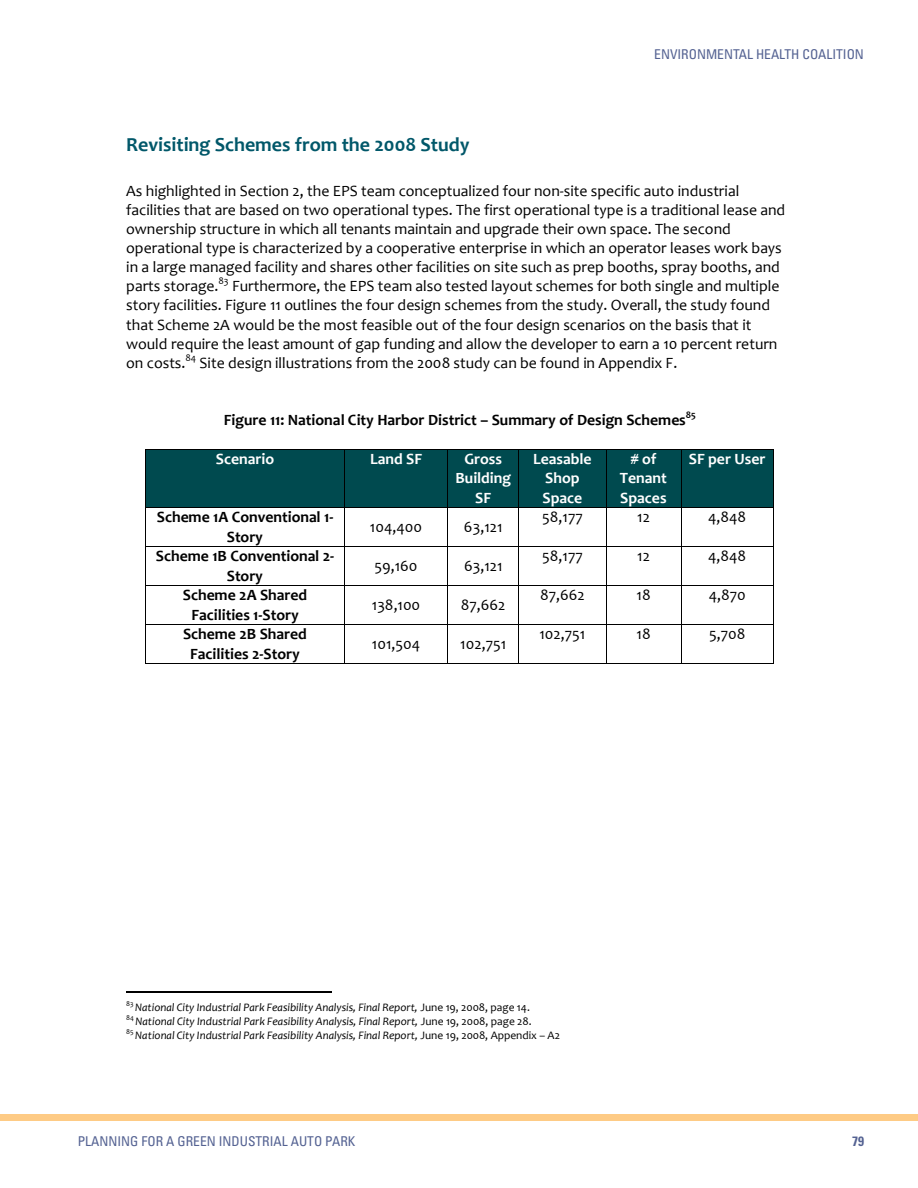
<style>
.page{position:relative;width:918px;height:1188px;background:#fff}
.page>*{position:absolute;margin:0;border:0;box-sizing:border-box;transform-origin:0 0}
.t1{font:700 19.95px "Candara";color:#005769}
.t2{font:15.75px/19px "Candara";color:#000}
.t3{font:700 15.75px/19.2px "Candara";color:#000;text-align:center}
.t4{font:700 15.75px/19px "Candara";color:#fff;text-align:center}
.t5{font:condensed 13.5px "Univers";color:#546292}
.t6{font:700 condensed 13.5px "Univers";color:#546292}
.t7{font:italic 11.4px/14px "Candara";color:#000}
.t8{font:9.9px "Candara";color:#000}
.t9{font:700 9.9px "Candara";color:#000}
.s1{font-style:normal}
</style>
<div class="page">
<div style="left:0;top:1114px;width:918px;height:7px;background:#fecb85"></div>
<div style="left:146px;top:450px;width:198px;height:57px;background:#004a4f"></div>
<div style="left:345px;top:450px;width:102px;height:57px;background:#004a4f"></div>
<div style="left:448px;top:450px;width:70px;height:57px;background:#004a4f"></div>
<div style="left:519px;top:450px;width:87px;height:57px;background:#004a4f"></div>
<div style="left:606px;top:450px;width:75px;height:57px;background:#004a4f"></div>
<div style="left:681px;top:450px;width:92px;height:57px;background:#004a4f"></div>
<hr style="left:146px;top:449px;width:198px;height:1px;background:#000">
<hr style="left:345px;top:449px;width:102px;height:1px;background:#000">
<hr style="left:448px;top:449px;width:70px;height:1px;background:#000">
<hr style="left:519px;top:449px;width:87px;height:1px;background:#000">
<hr style="left:606px;top:449px;width:75px;height:1px;background:#000">
<hr style="left:681px;top:449px;width:92px;height:1px;background:#000">
<hr style="left:146px;top:450px;width:1px;height:57px;background:#000">
<hr style="left:344px;top:450px;width:1px;height:57px;background:#000">
<hr style="left:447px;top:450px;width:1px;height:57px;background:#000">
<hr style="left:518px;top:450px;width:1px;height:57px;background:#000">
<hr style="left:606px;top:450px;width:1px;height:57px;background:#000">
<hr style="left:681px;top:450px;width:1px;height:57px;background:#000">
<hr style="left:773px;top:450px;width:1px;height:57px;background:#000">
<hr style="left:146px;top:507px;width:198px;height:1px;background:#000">
<hr style="left:345px;top:507px;width:102px;height:1px;background:#000">
<hr style="left:448px;top:507px;width:70px;height:1px;background:#000">
<hr style="left:519px;top:507px;width:87px;height:1px;background:#000">
<hr style="left:606px;top:507px;width:75px;height:1px;background:#000">
<hr style="left:681px;top:507px;width:92px;height:1px;background:#000">
<hr style="left:146px;top:508px;width:1px;height:38px;background:#000">
<hr style="left:344px;top:508px;width:1px;height:38px;background:#000">
<hr style="left:447px;top:508px;width:1px;height:38px;background:#000">
<hr style="left:518px;top:508px;width:1px;height:38px;background:#000">
<hr style="left:606px;top:508px;width:1px;height:38px;background:#000">
<hr style="left:681px;top:508px;width:1px;height:38px;background:#000">
<hr style="left:773px;top:508px;width:1px;height:38px;background:#000">
<hr style="left:146px;top:546px;width:198px;height:1px;background:#000">
<hr style="left:345px;top:546px;width:102px;height:1px;background:#000">
<hr style="left:448px;top:546px;width:70px;height:1px;background:#000">
<hr style="left:519px;top:546px;width:87px;height:1px;background:#000">
<hr style="left:606px;top:546px;width:75px;height:1px;background:#000">
<hr style="left:681px;top:546px;width:92px;height:1px;background:#000">
<hr style="left:146px;top:547px;width:1px;height:38px;background:#000">
<hr style="left:344px;top:547px;width:1px;height:38px;background:#000">
<hr style="left:447px;top:547px;width:1px;height:38px;background:#000">
<hr style="left:518px;top:547px;width:1px;height:38px;background:#000">
<hr style="left:606px;top:547px;width:1px;height:38px;background:#000">
<hr style="left:681px;top:547px;width:1px;height:38px;background:#000">
<hr style="left:773px;top:547px;width:1px;height:38px;background:#000">
<hr style="left:146px;top:585px;width:198px;height:1px;background:#000">
<hr style="left:345px;top:585px;width:102px;height:1px;background:#000">
<hr style="left:448px;top:585px;width:70px;height:1px;background:#000">
<hr style="left:519px;top:585px;width:87px;height:1px;background:#000">
<hr style="left:606px;top:585px;width:75px;height:1px;background:#000">
<hr style="left:681px;top:585px;width:92px;height:1px;background:#000">
<hr style="left:146px;top:586px;width:1px;height:38px;background:#000">
<hr style="left:344px;top:586px;width:1px;height:38px;background:#000">
<hr style="left:447px;top:586px;width:1px;height:38px;background:#000">
<hr style="left:518px;top:586px;width:1px;height:38px;background:#000">
<hr style="left:606px;top:586px;width:1px;height:38px;background:#000">
<hr style="left:681px;top:586px;width:1px;height:38px;background:#000">
<hr style="left:773px;top:586px;width:1px;height:38px;background:#000">
<hr style="left:146px;top:624px;width:198px;height:1px;background:#000">
<hr style="left:345px;top:624px;width:102px;height:1px;background:#000">
<hr style="left:448px;top:624px;width:70px;height:1px;background:#000">
<hr style="left:519px;top:624px;width:87px;height:1px;background:#000">
<hr style="left:606px;top:624px;width:75px;height:1px;background:#000">
<hr style="left:681px;top:624px;width:92px;height:1px;background:#000">
<hr style="left:146px;top:625px;width:1px;height:38px;background:#000">
<hr style="left:146px;top:663px;width:198px;height:1px;background:#000">
<hr style="left:344px;top:625px;width:1px;height:38px;background:#000">
<hr style="left:345px;top:663px;width:102px;height:1px;background:#000">
<hr style="left:447px;top:625px;width:1px;height:38px;background:#000">
<hr style="left:448px;top:663px;width:70px;height:1px;background:#000">
<hr style="left:518px;top:625px;width:1px;height:38px;background:#000">
<hr style="left:519px;top:663px;width:87px;height:1px;background:#000">
<hr style="left:606px;top:625px;width:1px;height:38px;background:#000">
<hr style="left:606px;top:663px;width:75px;height:1px;background:#000">
<hr style="left:681px;top:625px;width:1px;height:38px;background:#000">
<hr style="left:681px;top:663px;width:92px;height:1px;background:#000">
<hr style="left:773px;top:625px;width:1px;height:38px;background:#000">
<hr style="left:126px;top:992px;width:205px;height:1px;background:#000">
<p class="t5" style="left:654px;top:45px;width:211px">ENVIRONMENTAL HEALTH COALITION</p>
<p class="t1" style="left:126px;top:132px;width:345px">Revisiting Schemes from the 2008 Study</p>
<p class="t2" style="left:126px;top:181px;width:661px">As highlighted in Section 2, the EPS team conceptualized four non-site specific auto industrial facilities that are based on two operational types. The first operational type is a traditional lease and ownership structure in which all tenants maintain and upgrade their own space. The second operational type is characterized by a cooperative enterprise in which an operator leases work bays in a large managed facility and shares other facilities on site such as prep booths, spray booths, and parts storage.</p>
<p class="t8" style="left:218px;top:275px;width:12px">83</p>
<p class="t2" style="left:126px;top:276px;width:655px;text-indent:106px">Furthermore, the EPS team also tested layout schemes for both single and multiple story facilities. Figure 11 outlines the four design schemes from the study. Overall, the study found that Scheme 2A would be the most feasible out of the four design scenarios on the basis that it would require the least amount of gap funding and allow the developer to earn a 10 percent return on costs.</p>
<p class="t8" style="left:185px;top:351px;width:12px">84</p>
<p class="t2" style="left:200px;top:353px;width:479px">Site design illustrations from the 2008 study can be found in Appendix F.</p>
<p class="t3" style="left:224px;top:411px;width:464px">Figure 11: National City Harbor District – Summary of Design Schemes</p>
<p class="t9" style="left:686px;top:409px;width:11px">85</p>
<p class="t4" style="left:216px;top:450px;width:60px">Scenario</p>
<p class="t4" style="left:370px;top:450px;width:53px">Land SF</p>
<p class="t4" style="left:455px;top:450px;width:57px">Gross<br>Building<br>SF</p>
<p class="t4" style="left:533px;top:450px;width:60px">Leasable<br>Shop<br>Space</p>
<p class="t4" style="left:620px;top:450px;width:49px"># of<br>Tenant<br>Spaces</p>
<p class="t4" style="left:689px;top:450px;width:78px">SF per User</p>
<p class="t3" style="left:157px;top:507px;width:178px">Scheme 1A Conventional 1-<br>Story</p>
<p class="t2" style="left:542px;top:508px;width:42px">58,177</p>
<p class="t2" style="left:637px;top:508px;width:14px">12</p>
<p class="t2" style="left:708px;top:508px;width:40px">4,848</p>
<p class="t2" style="left:370px;top:517px;width:54px">104,400</p>
<p class="t2" style="left:464px;top:517px;width:40px">63,121</p>
<p class="t3" style="left:156px;top:546px;width:180px">Scheme 1B Conventional 2-<br>Story</p>
<p class="t2" style="left:375px;top:556px;width:44px">59,160</p>
<p class="t2" style="left:464px;top:556px;width:40px">63,121</p>
<p class="t2" style="left:542px;top:547px;width:42px">58,177</p>
<p class="t2" style="left:637px;top:547px;width:14px">12</p>
<p class="t2" style="left:708px;top:547px;width:40px">4,848</p>
<p class="t3" style="left:183px;top:585px;width:126px">Scheme 2A Shared<br>Facilities 1-Story</p>
<p class="t2" style="left:372px;top:595px;width:50px">138,100</p>
<p class="t2" style="left:461px;top:595px;width:46px">87,662</p>
<p class="t2" style="left:540px;top:586px;width:46px">87,662</p>
<p class="t2" style="left:637px;top:586px;width:16px">18</p>
<p class="t2" style="left:709px;top:586px;width:39px">4,870</p>
<p class="t3" style="left:183px;top:624px;width:125px">Scheme 2B Shared<br>Facilities 2-Story</p>
<p class="t2" style="left:372px;top:634px;width:50px">101,504</p>
<p class="t2" style="left:460px;top:634px;width:48px">102,751</p>
<p class="t2" style="left:539px;top:625px;width:48px">102,751</p>
<p class="t2" style="left:637px;top:625px;width:16px">18</p>
<p class="t2" style="left:709px;top:625px;width:38px">5,708</p>
<p class="t7" style="left:126px;top:1000px;width:435px"><sup>83</sup> National City Industrial Park Feasibility Analysis, Final Report, <span class="s1">June 19, 2008, page 14.<br></span><sup>84</sup> National City Industrial Park Feasibility Analysis, Final Report, <span class="s1">June 19, 2008, page 28.<br></span><sup>85</sup> National City Industrial Park Feasibility Analysis, Final Report, <span class="s1">June 19, 2008, Appendix – A2</span></p>
<p class="t5" style="left:78px;top:1133px;width:279px">PLANNING FOR A GREEN INDUSTRIAL AUTO PARK</p>
<p class="t6" style="left:852px;top:1133px;width:13px">79</p>
</div>
